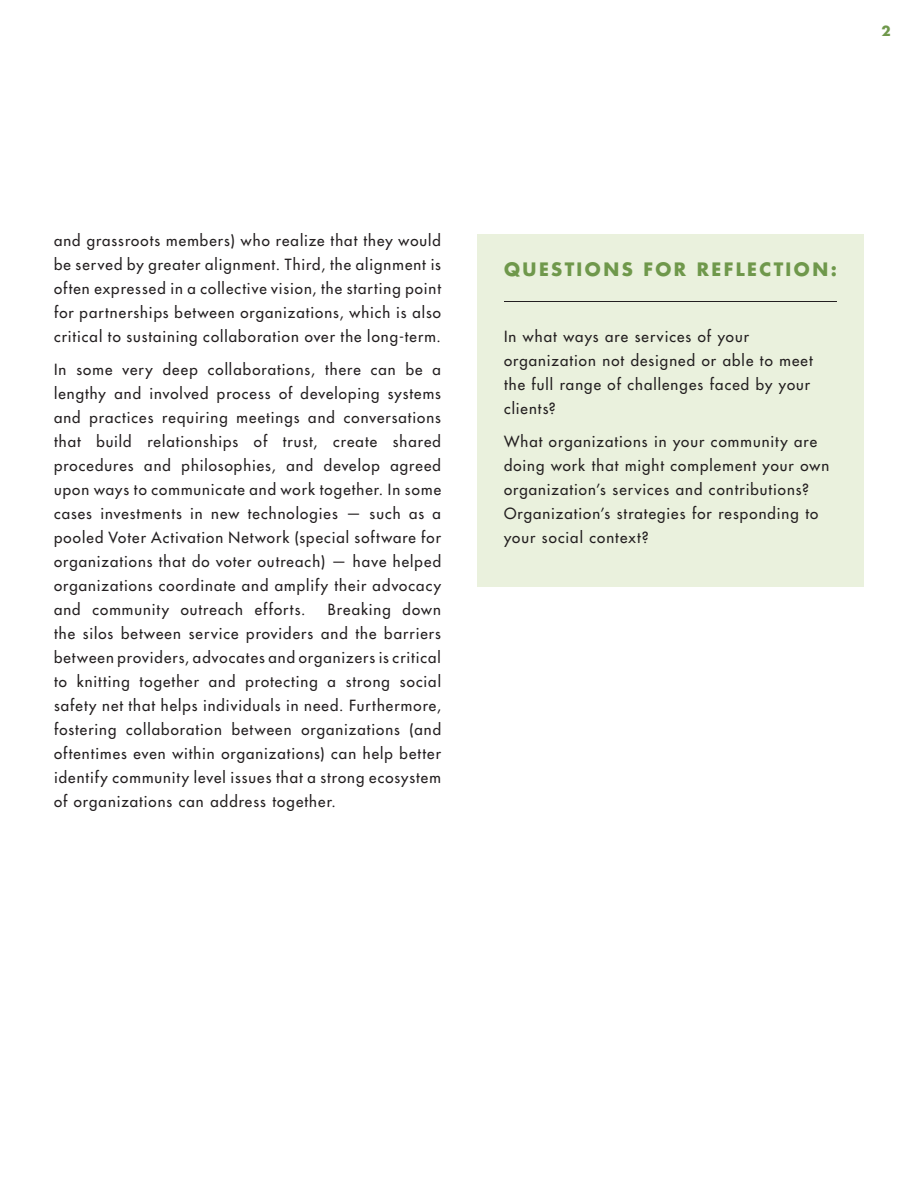
<style>
.page{position:relative;width:918px;height:1188px;background:#fff}
.page>*{position:absolute;margin:0;border:0;box-sizing:border-box;transform-origin:0 0}
.t1{font:700 18px "Futura Std";letter-spacing:.135em;color:#6f984b}
.t2{font:500 15px/24px "Futura Std";letter-spacing:.07em;color:#231f20;text-align:justify}
.t3{font:700 13.5px "Futura Std";color:#6f984b}
</style>
<div class="page">
<div style="left:477px;top:234px;width:387px;height:353px;background:#eaf1dd"></div>
<hr style="left:504px;top:301px;width:333px;height:1px;background:#231f20">
<p class="t3" style="left:881px;top:22px;width:11px">2</p>
<p class="t2" style="left:54px;top:229px;width:389px">and grassroots members) who realize that they would be served by greater alignment. Third, the alignment is often expressed in a collective vision, the starting point for partnerships between organizations, which is also critical to sustaining collaboration over the long-term.</p>
<p class="t2" style="left:54px;top:358px;width:389px">In some very deep collaborations, there can be a lengthy and involved process of developing systems and practices requiring meetings and conversations that build relationships of trust, create shared procedures and philosophies, and develop agreed upon ways to communicate and work together. In some cases investments in new technologies — such as a pooled Voter Activation Network (special software for organizations that do voter outreach) — have helped organizations coordinate and amplify their advocacy and community outreach efforts.</p>
<p class="t2" style="left:54px;top:598px;width:389px;text-indent:274px">Breaking down the silos between service providers and the barriers between providers, advocates and organizers is critical to knitting together and protecting a strong social safety net that helps individuals in need. Furthermore, fostering collaboration between organizations (and oftentimes even within organizations) can help better identify community level issues that a strong ecosystem of organizations can address together.</p>
<p class="t1" style="left:504px;top:257px;width:33px">QUESTIO</p>
<p class="t1" style="left:603px;top:257px;width:55px">NS FOR</p>
<p class="t1" style="left:697px;top:257px;width:90px">REF LECTIO</p>
<p class="t1" style="left:812px;top:257px;width:26px">N:</p>
<p class="t2" style="left:504px;top:324px;width:310px;text-align:left">In what ways are services of your organization not designed or able to meet the full range of challenges faced by your clients?</p>
<p class="t2" style="left:504px;top:429px;width:327px;text-align:left">What organizations in your community are doing work that might complement your own organization’s services and contributions?<br>Organization’s strategies for responding to your social context?</p>
</div>
